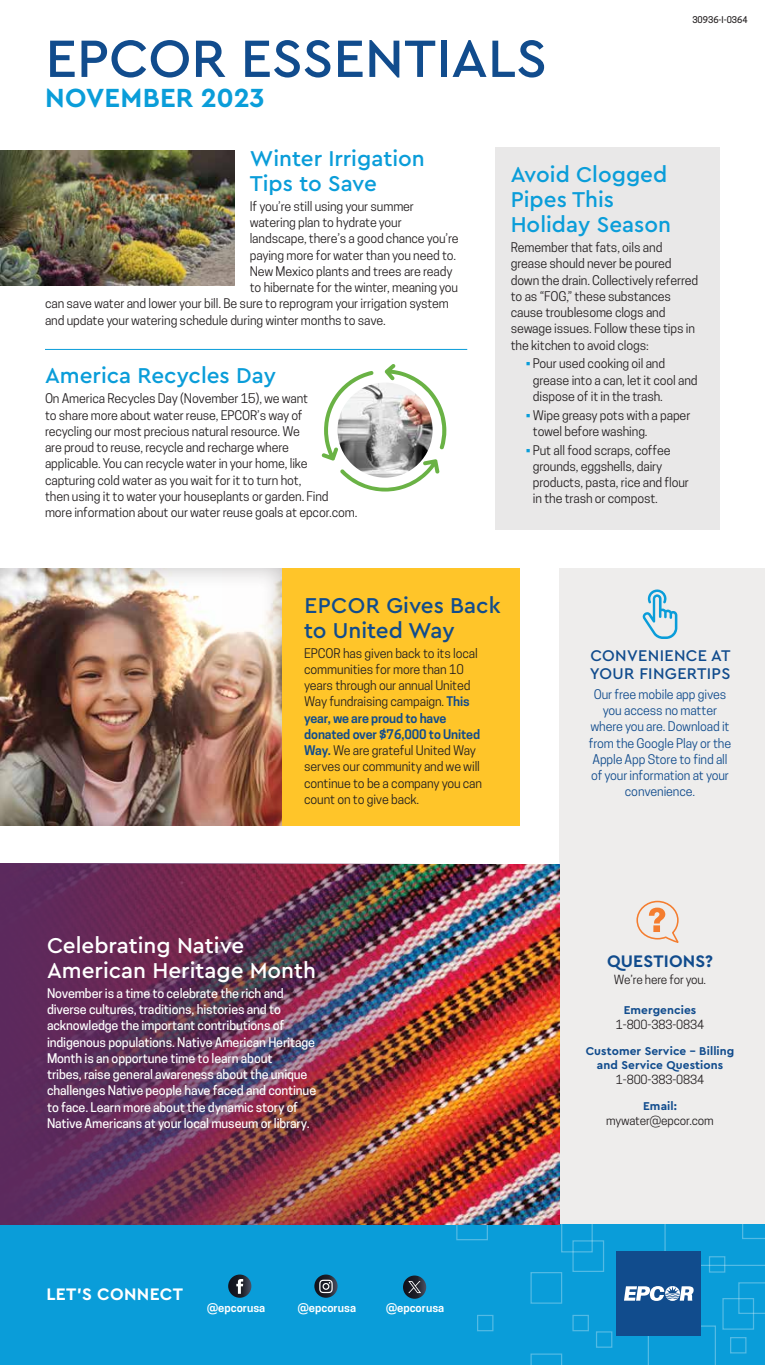
<style>
.page{position:relative;width:765px;height:1365px;background:#fff}
.page>*{position:absolute;margin:0;border:0;box-sizing:border-box;transform-origin:0 0}
.t1{font:500 55px "Cera PRO";color:#114c8d}
.t2{font:700 27.5px "Cera PRO";letter-spacing:.01em;color:#0a9dd9}
.t3{font:500 22.5px/25px "Cera PRO";color:#0a9dd9}
.t4{font:500 22.5px/25px "Cera PRO";color:#fff}
.t5{font:500 22.5px/25px "Cera PRO";color:#114c8d}
.t6{font:700 17.5px "Cera PRO";letter-spacing:.02em;color:#fff}
.t7{font:700 17.5px "Cera PRO";letter-spacing:.01em;color:#114c8d}
.t8{font:500 16.25px/17.5px "Cera PRO";letter-spacing:.02em;color:#114c8d}
.t9{font:12.5px/16.2px "Cooper Hewitt";letter-spacing:-.01em;color:#231f20}
.t10{font:500 12.5px/16.2px "Cooper Hewitt";letter-spacing:-.01em;color:#fff}
.t11{font:12.5px/16.2px "Cooper Hewitt";letter-spacing:-.01em;color:#114c8d;text-align:center}
.t12{font:11.88px "Cooper Hewitt";letter-spacing:-.01em;color:#231f20}
.t13{font:700 11.88px/14.4px "Cera PRO";letter-spacing:.01em;color:#114c8d;text-align:center}
.t14{font:600 11.25px "Cooper Hewitt";color:#fff}
.t15{font:500 8.75px "Cooper Hewitt";color:#231f20}
.s1{color:#0a9dd9}
.s2{font-weight:600;color:#114c8d}
</style>
<div class="page">
<div style="left:0;top:1224px;width:765px;height:141px;background:#0a9dd9"></div>
<svg style="left:738px;top:1282px;width:27px;height:32px"></svg>
<svg style="left:530px;top:1354px;width:32px;height:11px"></svg>
<svg style="left:648px;top:1325px;width:68px;height:40px"></svg>
<svg style="left:664px;top:1224px;width:101px;height:42px"></svg>
<div style="left:617px;top:1251px;width:84px;height:85px;background:#114c8d"></div>
<svg style="left:624px;top:1286px;width:70px;height:15px"></svg>
<svg style="left:228px;top:1275px;width:23px;height:23px"></svg>
<svg style="left:236px;top:1279px;width:7px;height:15px"></svg>
<svg style="left:314px;top:1275px;width:24px;height:23px"></svg>
<svg style="left:319px;top:1280px;width:14px;height:13px"></svg>
<svg style="left:403px;top:1276px;width:23px;height:23px"></svg>
<svg style="left:408px;top:1281px;width:13px;height:12px"></svg>
<img style="left:0;top:150px;width:235px;height:136px">
<hr style="left:45px;top:349px;width:422px;height:1px;background:#0a9dd9">
<svg style="left:322px;top:364px;width:124px;height:128px"></svg>
<div style="left:495px;top:148px;width:225px;height:382px;background:#e9e8e8"></div>
<div style="left:222px;top:568px;width:297px;height:258px;background:#ffc529"></div>
<div style="left:560px;top:569px;width:205px;height:655px;background:#eeedec"></div>
<svg style="left:636px;top:900px;width:43px;height:43px"></svg>
<svg style="left:643px;top:589px;width:34px;height:50px"></svg>
<img style="left:426px;top:864px;width:134px;height:360px">
<img style="left:0;top:863px;width:426px;height:361px">
<div style="left:0;top:567px;width:284px;height:260px;background:#231f20;opacity:.28"></div>
<h1 class="t1" style="left:46px;top:22px;width:503px">EPCOR ESSENTIALS</h1>
<h2 class="t2" style="left:45px;top:79px;width:221px">NOVEMBER 2023</h2>
<p class="t15" style="left:692px;top:14px;width:57px">30936-I-0364</p>
<h3 class="t3" style="left:250px;top:145px;width:177px">Winter Irrigation<br>Tips to Save</h3>
<p class="t9" style="left:250px;top:198px;width:166px">If you’re still using your summer</p>
<p class="t9" style="left:250px;top:214px;width:154px">watering plan to hydrate your</p>
<p class="t9" style="left:250px;top:231px;width:210px">landscape, there’s a good chance you’re</p>
<p class="t9" style="left:250px;top:247px;width:208px">paying more for water than you need to.</p>
<p class="t9" style="left:250px;top:263px;width:204px">New Mexico plants and trees are ready</p>
<p class="t9" style="left:250px;top:279px;width:210px">to hibernate for the winter, meaning you</p>
<p class="t9" style="left:45px;top:296px;width:406px">can save water and lower your bill. Be sure to reprogram your irrigation system</p>
<p class="t9" style="left:45px;top:312px;width:342px">and update your watering schedule during winter months to save.</p>
<h3 class="t3" style="left:45px;top:362px;width:233px">America Recycles Day</h3>
<p class="t9" style="left:45px;top:391px;width:314px">On America Recycles Day (November 15), we want<br>to share more about water reuse, EPCOR’s way of<br>recycling our most precious natural resource. We<br>are proud to reuse, recycle and recharge where<br>applicable. You can recycle water in your home, like capturing cold water as you wait for it to turn hot,<br>then using it to water your houseplants or garden. Find more information about our water reuse goals at epcor.com.</p>
<h3 class="t3" style="left:511px;top:161px;width:162px">Avoid Clogged<br>Pipes This<br>Holiday Season</h3>
<p class="t9" style="left:511px;top:239px;width:189px">Remember that fats, oils and grease should never be poured down the drain. Collectively referred to as “FOG,” these substances cause troublesome clogs and sewage issues. Follow these tips in the kitchen to avoid clogs:</p>
<p class="t9" style="left:533px;top:356px;width:166px;text-indent:-7px"><span class="s1">•</span> Pour used cooking oil and grease into a can, let it cool and dispose of it in the trash.</p>
<p class="t9" style="left:533px;top:407px;width:159px;text-indent:-7px"><span class="s1">•</span> Wipe greasy pots with a paper towel before washing.</p>
<p class="t9" style="left:533px;top:442px;width:158px;text-indent:-7px"><span class="s1">•</span> Put all food scraps, coffee grounds, eggshells, dairy products, pasta, rice and flour in the trash or compost.</p>
<h3 class="t5" style="left:304px;top:592px;width:198px">EPCOR Gives Back to United Way</h3>
<p class="t9" style="left:304px;top:645px;width:179px">EPCOR has given back to its local communities for more than 10 years through our annual United<br>Way fundraising campaign. <span class="s2">This year, we are proud to have donated over $76,000 to United<br>Way.</span> We are grateful United Way serves our community and we will continue to be a company you can count on to give back.</p>
<h3 class="t8" style="left:590px;top:646px;width:142px">CONVENIENCE AT<br>YOUR FINGERTIPS</h3>
<p class="t11" style="left:589px;top:686px;width:144px">Our free mobile app gives you access no matter where you are. Download it from the Google Play or the<br>Apple App Store to find all of your information at your convenience.</p>
<h3 class="t4" style="left:47px;top:932px;width:271px">Celebrating Native<br>American Heritage Month</h3>
<p class="t10" style="left:47px;top:985px;width:271px">November is a time to celebrate the rich and diverse cultures, traditions, histories and to acknowledge the important contributions of indigenous populations. Native American Heritage Month is an opportune time to learn about<br>tribes, raise general awareness about the unique challenges Native people have faced and continue to face. Learn more about the dynamic story of Native Americans at your local museum or library.</p>
<h3 class="t7" style="left:607px;top:949px;width:108px">QUESTIONS?</h3>
<p class="t12" style="left:614px;top:972px;width:94px">We’re here for you.</p>
<p class="t13" style="left:624px;top:1002px;width:74px">Emergencies</p>
<p class="t12" style="left:616px;top:1018px;width:90px">1-800-383-0834</p>
<p class="t13" style="left:586px;top:1043px;width:150px">Customer Service – Billing and Service Questions</p>
<p class="t12" style="left:616px;top:1073px;width:90px">1-800-383-0834</p>
<p class="t13" style="left:643px;top:1098px;width:35px">Email:</p>
<p class="t12" style="left:606px;top:1113px;width:109px">mywater@epcor.com</p>
<h3 class="t6" style="left:46px;top:1282px;width:138px">LET’S CONNECT</h3>
<p class="t14" style="left:207px;top:1301px;width:60px">@epcorusa</p>
<p class="t14" style="left:298px;top:1301px;width:60px">@epcorusa</p>
<p class="t14" style="left:386px;top:1301px;width:60px">@epcorusa</p>
</div>
